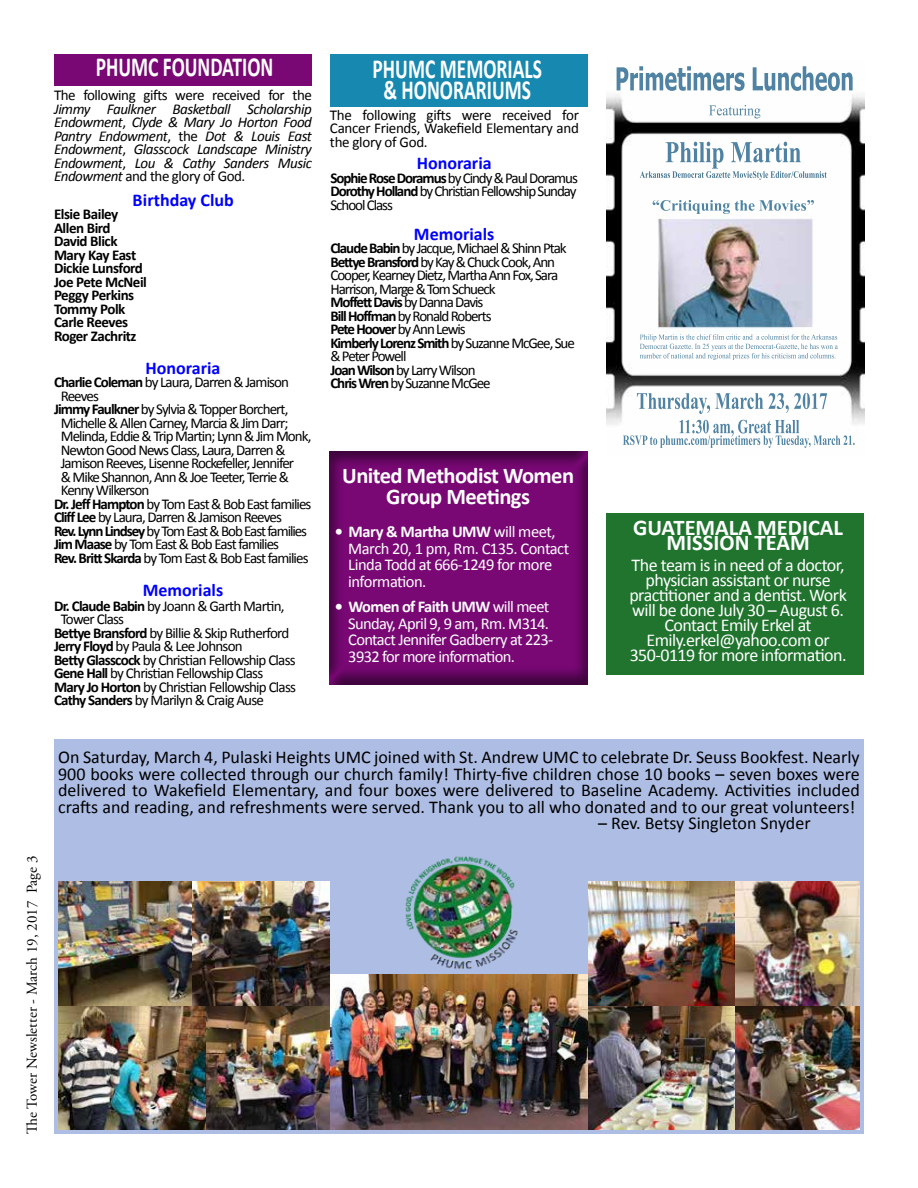
<style>
.page{position:relative;width:918px;height:1188px;background:#fff}
.page>*{position:absolute;margin:0;border:0;box-sizing:border-box;transform-origin:0 0}
.t1{font:700 27.75px/21px "Calibri";color:#fff;text-align:center;scale:.7 1}
.t2{font:700 22.5px/21px "Calibri";letter-spacing:-.025em;color:#fff;text-align:center}
.t3{font:700 22.5px "Calibri";color:#fff}
.t4{font:18px/16.5px "Calibri";color:#000;text-align:justify}
.t5{font:18px/15px "Calibri";letter-spacing:-.03em;color:#fff;text-align:center}
.t6{font:700 18px "Calibri";color:#00f}
.t7{font:16.5px/16.5px "Calibri";letter-spacing:-.04em;color:#fff}
.t8{font:15px/13.5px "Calibri";letter-spacing:-.06em;color:#000;text-align:justify}
.t9{font:italic 15px/13.5px "Calibri";letter-spacing:-.03em;color:#000;text-align:justify}
.t10{font:700 15px/13.5px "Calibri";letter-spacing:-.03em;color:#000}
.t11{font:15px "Adobe Garamond Pro";color:#000}
.t12{font:15px "Calibri";letter-spacing:-.03em;color:#000}
.s1{font-style:normal}
.s2{font-weight:700}
</style>
<div class="page">
<div style="left:54px;top:740px;width:810px;height:394px;background:#adbde4"></div>
<img style="left:405px;top:856px;width:113px;height:113px">
<div style="left:317px;top:443px;width:272px;height:243px;background:#000;opacity:.5"></div>
<div style="left:330px;top:54px;width:258px;height:53px;background:#1788b0"></div>
<div style="left:54px;top:54px;width:258px;height:31px;background:#790875"></div>
<img style="left:330px;top:974px;width:258px;height:155px">
<img style="left:588px;top:882px;width:272px;height:247px">
<img style="left:58px;top:882px;width:272px;height:247px">
<img style="left:606px;top:66px;width:258px;height:382px">
<div style="left:606px;top:513px;width:258px;height:162px;background:#20742e"></div>
<h1 class="t1" style="left:96px;top:56px;width:255px">PHUMC FOUNDATION</h1>
<p class="t12" style="left:54px;top:86px;width:259px">The following gifts were received for the</p>
<p class="t9" style="left:54px;top:102px;width:259px">Jimmy Faulkner Basketball Scholarship Endowment<span class="s1">,</span> Clyde &amp; Mary Jo Horton Food Pantry Endowment<span class="s1">, the</span> Dot &amp; Louis East Endowment<span class="s1">,</span> Glasscock Landscape Ministry Endowment<span class="s1">,</span> Lou &amp; Cathy Sanders Music Endowment <span class="s1">and the glory of God.</span></p>
<p class="t6" style="left:133px;top:188px;width:103px">birthday Club</p>
<p class="t10" style="left:54px;top:208px;width:95px">Elsie Bailey<br>Allen Bird<br>David Blick<br>Mary Kay East<br>Dickie Lunsford<br>Joe Pete McNeil<br>Peggy Perkins<br>Tommy Polk<br>Carle Reeves<br>Roger Zachritz</p>
<p class="t6" style="left:146px;top:356px;width:76px">Honoraria</p>
<p class="t8" style="left:54px;top:376px;width:237px"><span class="s2">Charlie Coleman</span> by Laura, Darren &amp; Jamison</p>
<p class="t8" style="left:61px;top:389px;width:40px">Reeves</p>
<p class="t8" style="left:54px;top:403px;width:236px"><span class="s2">Jimmy Faulkner</span> by Sylvia &amp; Topper Borchert,</p>
<p class="t8" style="left:61px;top:416px;width:229px">Michelle &amp; Allen Carney, Marcia &amp; Jim Darr;</p>
<p class="t8" style="left:61px;top:430px;width:252px">Melinda, Eddie &amp; Trip Martin; Lynn &amp; Jim Monk,</p>
<p class="t8" style="left:61px;top:443px;width:226px">Newton Good News Class, Laura, Darren &amp;</p>
<p class="t8" style="left:61px;top:457px;width:235px">Jamison Reeves, Lisenne Rockefeller, Jennifer</p>
<p class="t8" style="left:61px;top:470px;width:230px">&amp; Mike Shannon, Ann &amp; Joe Teeter, Terrie &amp;</p>
<p class="t8" style="left:61px;top:484px;width:90px">Kenny Wilkerson</p>
<p class="t8" style="left:54px;top:497px;width:259px"><span class="s2">Dr. Jeff Hampton</span> by Tom East &amp; Bob East families</p>
<p class="t8" style="left:54px;top:511px;width:229px"><span class="s2">Cliff Lee</span> by Laura, Darren &amp; Jamison Reeves</p>
<p class="t8" style="left:54px;top:524px;width:255px"><span class="s2">Rev. Lynn Lindsey</span> by Tom East &amp; Bob East families</p>
<p class="t8" style="left:54px;top:538px;width:227px"><span class="s2">Jim Maase</span> by Tom East &amp; Bob East families</p>
<p class="t8" style="left:54px;top:551px;width:256px"><span class="s2">Rev. Britt Skarda</span> by Tom East &amp; Bob East families</p>
<p class="t6" style="left:143px;top:578px;width:82px">Memorials</p>
<p class="t8" style="left:54px;top:599px;width:232px"><span class="s2">Dr. Claude Babin</span> by Joann &amp; Garth Martin,</p>
<p class="t8" style="left:61px;top:613px;width:65px">Tower Class</p>
<p class="t8" style="left:54px;top:626px;width:237px"><span class="s2">Bettye Bransford</span> by Billie &amp; Skip Rutherford</p>
<p class="t8" style="left:54px;top:640px;width:190px"><span class="s2">Jerry Floyd</span> by Paula &amp; Lee Johnson</p>
<p class="t8" style="left:54px;top:653px;width:243px"><span class="s2">Betty Glasscock</span> by Christian Fellowship Class</p>
<p class="t8" style="left:54px;top:667px;width:211px"><span class="s2">Gene Hall</span> by Christian Fellowship Class</p>
<p class="t8" style="left:54px;top:680px;width:244px"><span class="s2">Mary Jo Horton</span> by Christian Fellowship Class</p>
<p class="t8" style="left:54px;top:694px;width:212px"><span class="s2">Cathy Sanders</span> by Marilyn &amp; Craig Ause</p>
<h1 class="t1" style="left:373px;top:58px;width:244px">PHUMC MEMORIALS &amp; HONORARIUMS</h1>
<p class="t8" style="left:330px;top:108px;width:250px">The following gifts were received for Cancer Friends, Wakefield Elementary and the glory of God.</p>
<p class="t6" style="left:417px;top:152px;width:76px">Honoraria</p>
<p class="t8" style="left:330px;top:171px;width:249px"><span class="s2">Sophie Rose Doramus</span> by Cindy &amp; Paul Doramus <span class="s2">Dorothy Holland</span> by Christian Fellowship Sunday School Class</p>
<p class="t6" style="left:414px;top:222px;width:82px">Memorials</p>
<p class="t8" style="left:330px;top:242px;width:246px;text-align:left"><span class="s2">Claude Babin</span> by Jacque, Michael &amp; Shinn Ptak<br><span class="s2">Bettye Bransford</span> by Kay &amp; Chuck Cook, Ann<br>Cooper, Kearney Dietz, Martha Ann Fox, Sara<br>Harrison, Marge &amp; Tom Schueck<br><span class="s2">Moffett Davis</span> by Danna Davis<br><span class="s2">Bill Hoffman</span> by Ronald Roberts<br><span class="s2">Pete Hoover</span> by Ann Lewis<br><span class="s2">Kimberly Lorenz Smith</span> by Suzanne McGee, Sue &amp; Peter Powell<br><span class="s2">Joan Wilson</span> by Larry Wilson<br><span class="s2">Chris Wren</span> by Suzanne McGee</p>
<h2 class="t2" style="left:342px;top:465px;width:233px">United Methodist Women<br>Group Meetings</h2>
<p class="t7" style="left:348px;top:524px;width:222px;text-indent:-13px"><span class="s2">• Mary &amp; Martha UMW</span> will meet,<br>March 20, 1 pm, Rm. C135. Contact<br>Linda Todd at 666-1249 for more information.</p>
<p class="t7" style="left:348px;top:599px;width:207px;text-indent:-13px"><span class="s2">• Women of Faith UMW</span> will meet<br>Sunday, April 9, 9 am, Rm. M314.<br>Contact Jennifer Gadberry at 223-<br>3932 for more information.</p>
<h2 class="t3" style="left:633px;top:513px;width:211px">GUATEMALA MEDICAL</h2>
<h2 class="t3" style="left:667px;top:528px;width:145px">MISSION TEAM</h2>
<p class="t5" style="left:629px;top:557px;width:219px">The team is in need of a doctor, physician assistant or nurse practitioner and a dentist. Work will be done July 30 – August 6.<br>Contact Emily Erkel at<br>Emily.erkel@yahoo.com or<br>350-0119 for more information.</p>
<p class="t11" style="left:23px;top:1134px;width:280px;rotate:-90deg">The Tower Newsletter - March 19, 2017 Page 3</p>
<p class="t4" style="left:58px;top:749px;width:803px">On Saturday, March 4, Pulaski Heights UMC joined with St. Andrew UMC to celebrate Dr. Seuss Bookfest. Nearly 900 books were collected through our church family! Thirty-five children chose 10 books – seven boxes were delivered to Wakefield Elementary, and four boxes were delivered to Baseline Academy. Activities included crafts and reading, and refreshments were served. Thank you to all who donated and to our great volunteers!</p>
<p class="t4" style="left:598px;top:815px;width:214px">– Rev. Betsy Singleton Snyder</p>
</div>
